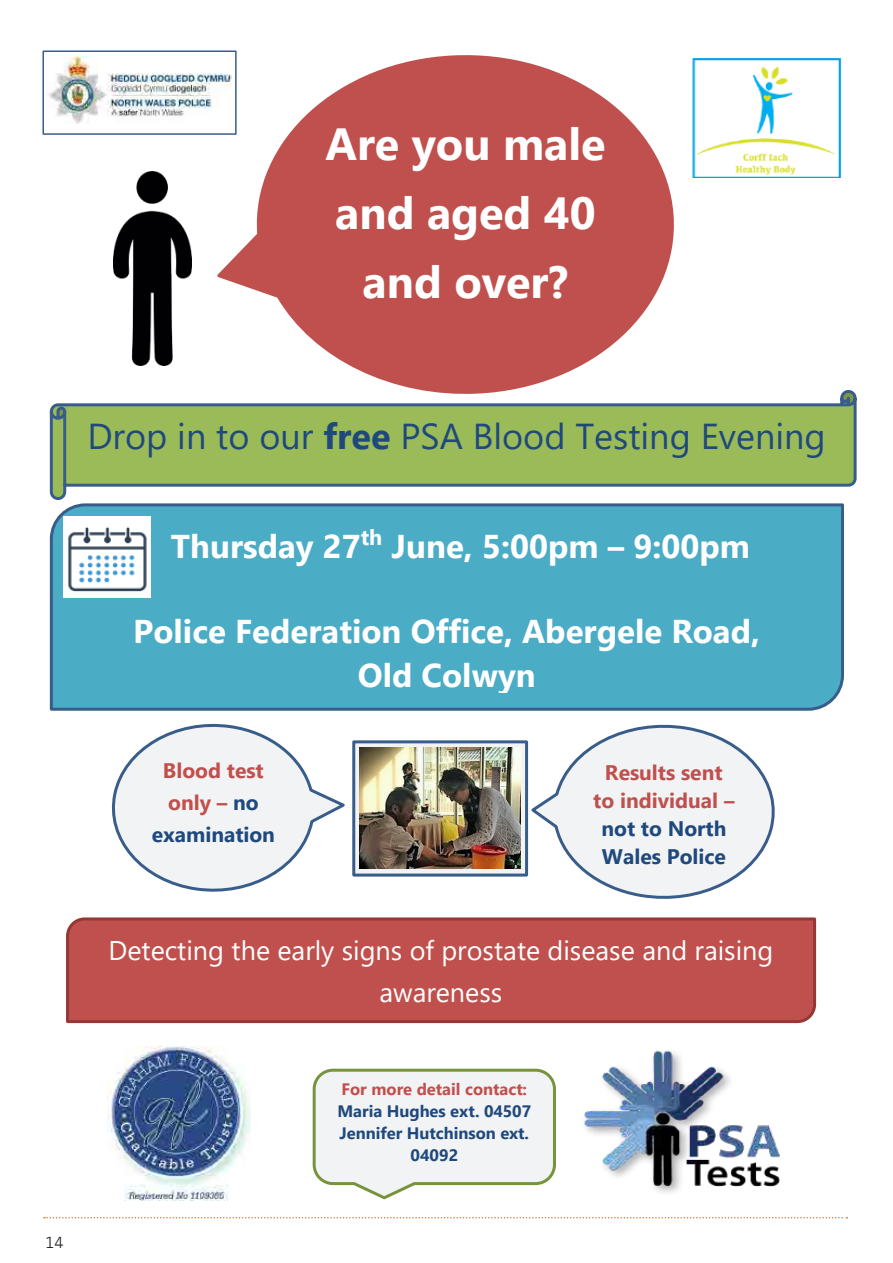
<style>
.page{position:relative;width:893px;height:1263px;background:#fff}
.page>*{position:absolute;margin:0;border:0;box-sizing:border-box;transform-origin:0 0}
.t1{font:700 45px/68.7px "Segoe UI";color:#fff;text-align:center}
.t2{font:36px "Segoe UI";color:#1f497d}
.t3{font:700 33px/44px "Segoe UI";color:#fff;text-align:center}
.t4{font:27px/41.5px "Segoe UI";color:#fff;text-align:center}
.t5{font:700 21px/27.9px "Segoe UI";color:#c0504d;text-align:center}
.t6{font:300 18px "Stinnes Sans";color:#231f20}
.t7{font:700 16.5px/22px "Segoe UI";color:#1f497d;text-align:center}
.s1{font-weight:700}
.s2{color:#1f497d}
.s3{color:#c0504d}
</style>
<div class="page">
<svg style="left:44px;top:1217px;width:803px;height:1px"></svg>
<img style="left:107px;top:1047px;width:143px;height:153px">
<img style="left:584px;top:1050px;width:196px;height:143px">
<img style="left:113px;top:172px;width:79px;height:193px">
<div style="left:49px;top:503px;width:795px;height:208px;background:#4bacc6"></div>
<svg style="left:66px;top:917px;width:751px;height:107px;background:#be514e"></svg>
<img style="left:63px;top:516px;width:88px;height:81px">
<img style="left:692px;top:58px;width:149px;height:120px">
<div style="left:42px;top:50px;width:195px;height:85px;border:2px solid #385d8a"></div>
<img style="left:48px;top:56px;width:167px;height:68px">
<svg style="left:215px;top:50px;width:459px;height:338px;fill:#c0504d"></svg>
<svg style="left:49px;top:388px;width:808px;height:112px"></svg>
<svg style="left:111px;top:723px;width:234px;height:169px"></svg>
<div style="left:146px;top:755px;width:135px;height:32px;background:#f2f3f4"></div>
<div style="left:146px;top:787px;width:135px;height:33px;background:#f2f3f4"></div>
<div style="left:146px;top:820px;width:135px;height:32px;background:#f2f3f4"></div>
<svg style="left:531px;top:724px;width:244px;height:175px;fill:#f2f3f4"></svg>
<div style="left:590px;top:757px;width:148px;height:28px;background:#f2f3f4"></div>
<div style="left:590px;top:785px;width:148px;height:28px;background:#f2f3f4"></div>
<div style="left:590px;top:813px;width:148px;height:28px;background:#f2f3f4"></div>
<div style="left:590px;top:841px;width:148px;height:25px;background:#f2f3f4"></div>
<div style="left:354px;top:742px;width:173px;height:133px;background:#f2f3f4"></div>
<div style="left:352px;top:740px;width:176px;height:136px;border:3px solid #385d8a"></div>
<svg style="left:359px;top:748px;width:1px;height:121px"></svg>
<img style="left:360px;top:748px;width:161px;height:121px">
<svg style="left:312px;top:1068px;width:244px;height:132px"></svg>
<div style="left:321px;top:1077px;width:226px;height:22px;background:#f2f3f4"></div>
<div style="left:321px;top:1099px;width:226px;height:22px;background:#f2f3f4"></div>
<div style="left:321px;top:1121px;width:226px;height:22px;background:#f2f3f4"></div>
<div style="left:321px;top:1143px;width:226px;height:33px;background:#f2f3f4"></div>
<p class="t1" style="left:325px;top:106px;width:282px">Are you male and aged 40 and over?</p>
<p class="t2" style="left:87px;top:403px;width:740px">Drop in to our <span class="s1">free</span> PSA Blood Testing Evening</p>
<p class="t3" style="left:171px;top:521px;width:581px">Thursday 27<sup>th</sup> June, 5:00pm – 9:00pm</p>
<p class="t3" style="left:133px;top:607px;width:628px">Police Federation Office, Abergele Road,<br>Old Colwyn</p>
<p class="t5" style="left:152px;top:753px;width:125px;line-height:32.2px">Blood test only – <span class="s2">no examination</span></p>
<p class="t5" style="left:593px;top:757px;width:143px">Results sent to individual – <span class="s2">not to North<br>Wales Police</span></p>
<p class="t4" style="left:109px;top:927px;width:666px">Detecting the early signs of prostate disease and raising awareness</p>
<p class="t6" style="left:46px;top:1233px;width:19px">14</p>
<p class="t7" style="left:337px;top:1077px;width:195px"><span class="s3">For more detail contact:<br></span>Maria Hughes ext. 04507<br>Jennifer Hutchinson ext.<br>04092</p>
</div>
